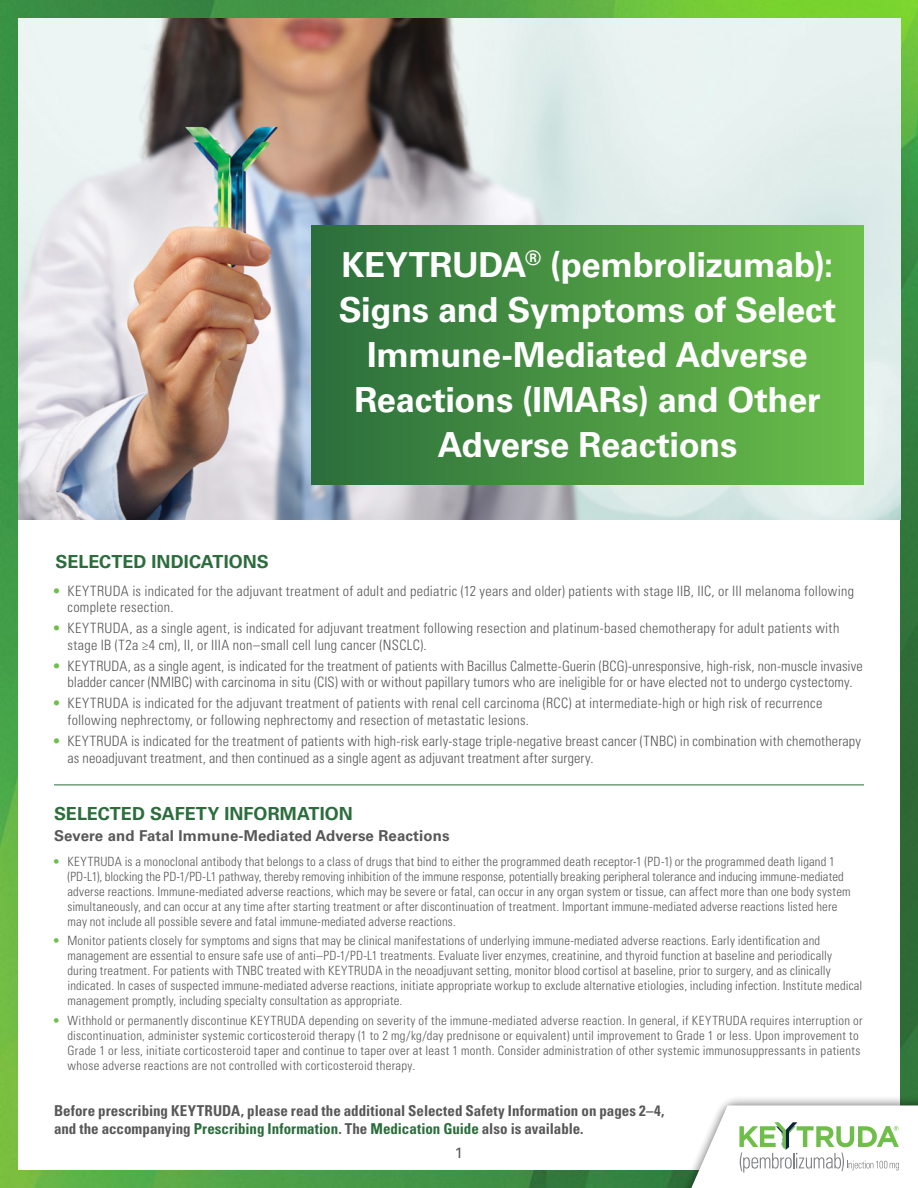
<style>
.page{position:relative;width:918px;height:1188px;background:#fff}
.page>*{position:absolute;margin:0;border:0;box-sizing:border-box;transform-origin:0 0}
.t1{font:700 34.5px/45px "Univers LT Std";letter-spacing:-.01em;color:#fff;text-align:center}
.t2{font:700 18px "Univers LT Std";letter-spacing:.005em;color:#2b6d3c}
.t3{font:700 condensed 15px/18px "Univers LT Std";color:#585858}
.t4{font:700 15px "Univers LT Std";letter-spacing:.01em;color:#585858}
.t5{font:15px "Univers LT Std";color:#585858}
.t6{font:300 condensed 14.25px/16.5px "Univers LT Std";letter-spacing:.015em;color:#585858}
.t7{font:300 condensed 12.75px/15px "Univers LT Std";letter-spacing:.015em;color:#585858}
.s1{font-weight:700;font-stretch:normal;color:#6cc04a}
.s2{color:#2b6d3c}
</style>
<div class="page">
<img style="left:0;top:0;width:918px;height:1188px">
<div style="left:18px;top:18px;width:882px;height:1152px;background:#fff"></div>
<img style="left:18px;top:18px;width:882px;height:502px">
<div style="left:311px;top:225px;width:553px;height:260px;background:linear-gradient(to right,#2b6d3c,#6bbf4a)"></div>
<hr style="left:54px;top:785px;width:810px;height:1px;background:#2b6d3c">
<svg style="left:669px;top:1094px;width:249px;height:94px"></svg>
<h1 class="t1" style="left:339px;top:243px;width:499px">KEYTRUDA<sup>®</sup> (pembrolizumab):<br>Signs and Symptoms of Select<br>Immune-Mediated Adverse<br>Reactions (IMARs) and Other<br>Adverse Reactions</h1>
<h2 class="t2" style="left:56px;top:551px;width:215px">SELECTED INDICATIONS</h2>
<p class="t6" style="left:67px;top:583px;width:788px;text-indent:-13px"><span class="s1">•</span> KEYTRUDA is indicated for the adjuvant treatment of adult and pediatric (12 years and older) patients with stage IIB, IIC, or III melanoma following complete resection.</p>
<p class="t6" style="left:67px;top:620px;width:773px;text-indent:-13px"><span class="s1">•</span> KEYTRUDA, as a single agent, is indicated for adjuvant treatment following resection and platinum-based chemotherapy for adult patients with stage IB (T2a ≥4 cm), II, or IIIA non–small cell lung cancer (NSCLC).</p>
<p class="t6" style="left:54px;top:658px;width:810px;text-align:center"><span class="s1">•</span> KEYTRUDA, as a single agent, is indicated for the treatment of patients with Bacillus Calmette-Guerin (BCG)-unresponsive, high-risk, non-muscle invasive bladder cancer (NMIBC) with carcinoma in situ (CIS) with or without papillary tumors who are ineligible for or have elected not to undergo cystectomy.</p>
<p class="t6" style="left:67px;top:695px;width:756px;text-indent:-13px"><span class="s1">•</span> KEYTRUDA is indicated for the adjuvant treatment of patients with renal cell carcinoma (RCC) at intermediate-high or high risk of recurrence following nephrectomy, or following nephrectomy and resection of metastatic lesions.</p>
<p class="t6" style="left:67px;top:733px;width:795px;text-indent:-13px"><span class="s1">•</span> KEYTRUDA is indicated for the treatment of patients with high-risk early-stage triple-negative breast cancer (TNBC) in combination with chemotherapy as neoadjuvant treatment, and then continued as a single agent as adjuvant treatment after surgery.</p>
<h2 class="t2" style="left:54px;top:803px;width:300px">SELECTED SAFETY INFORMATION</h2>
<p class="t4" style="left:54px;top:827px;width:397px">Severe and Fatal Immune-Mediated Adverse Reactions</p>
<p class="t7" style="left:68px;top:854px;width:785px;text-indent:-14px"><span class="s1">•</span> KEYTRUDA is a monoclonal antibody that belongs to a class of drugs that bind to either the programmed death receptor-1 (PD-1) or the programmed death ligand 1 (PD-L1), blocking the PD-1/PD-L1 pathway, thereby removing inhibition of the immune response, potentially breaking peripheral tolerance and inducing immune-mediated adverse reactions. Immune-mediated adverse reactions, which may be severe or fatal, can occur in any organ system or tissue, can affect more than one body system simultaneously, and can occur at any time after starting treatment or after discontinuation of treatment. Important immune-mediated adverse reactions listed here may not include all possible severe and fatal immune-mediated adverse reactions.</p>
<p class="t7" style="left:68px;top:933px;width:796px;text-indent:-14px"><span class="s1">•</span> Monitor patients closely for symptoms and signs that may be clinical manifestations of underlying immune-mediated adverse reactions. Early identification and management are essential to ensure safe use of anti–PD-1/PD-L1 treatments. Evaluate liver enzymes, creatinine, and thyroid function at baseline and periodically during treatment. For patients with TNBC treated with KEYTRUDA in the neoadjuvant setting, monitor blood cortisol at baseline, prior to surgery, and as clinically indicated. In cases of suspected immune-mediated adverse reactions, initiate appropriate workup to exclude alternative etiologies, including infection. Institute medical management promptly, including specialty consultation as appropriate.</p>
<p class="t7" style="left:68px;top:1013px;width:797px;text-indent:-14px"><span class="s1">•</span> Withhold or permanently discontinue KEYTRUDA depending on severity of the immune-mediated adverse reaction. In general, if KEYTRUDA requires interruption or discontinuation, administer systemic corticosteroid therapy (1 to 2 mg/kg/day prednisone or equivalent) until improvement to Grade 1 or less. Upon improvement to Grade 1 or less, initiate corticosteroid taper and continue to taper over at least 1 month. Consider administration of other systemic immunosuppressants in patients whose adverse reactions are not controlled with corticosteroid therapy.</p>
<p class="t3" style="left:54px;top:1101px;width:612px">Before prescribing KEYTRUDA, please read the additional Selected Safety Information on pages 2–4, and the accompanying <span class="s2">Prescribing Information</span>. The <span class="s2">Medication Guide</span> also is available.</p>
<p class="t5" style="left:455px;top:1144px;width:10px">1</p>
</div>
